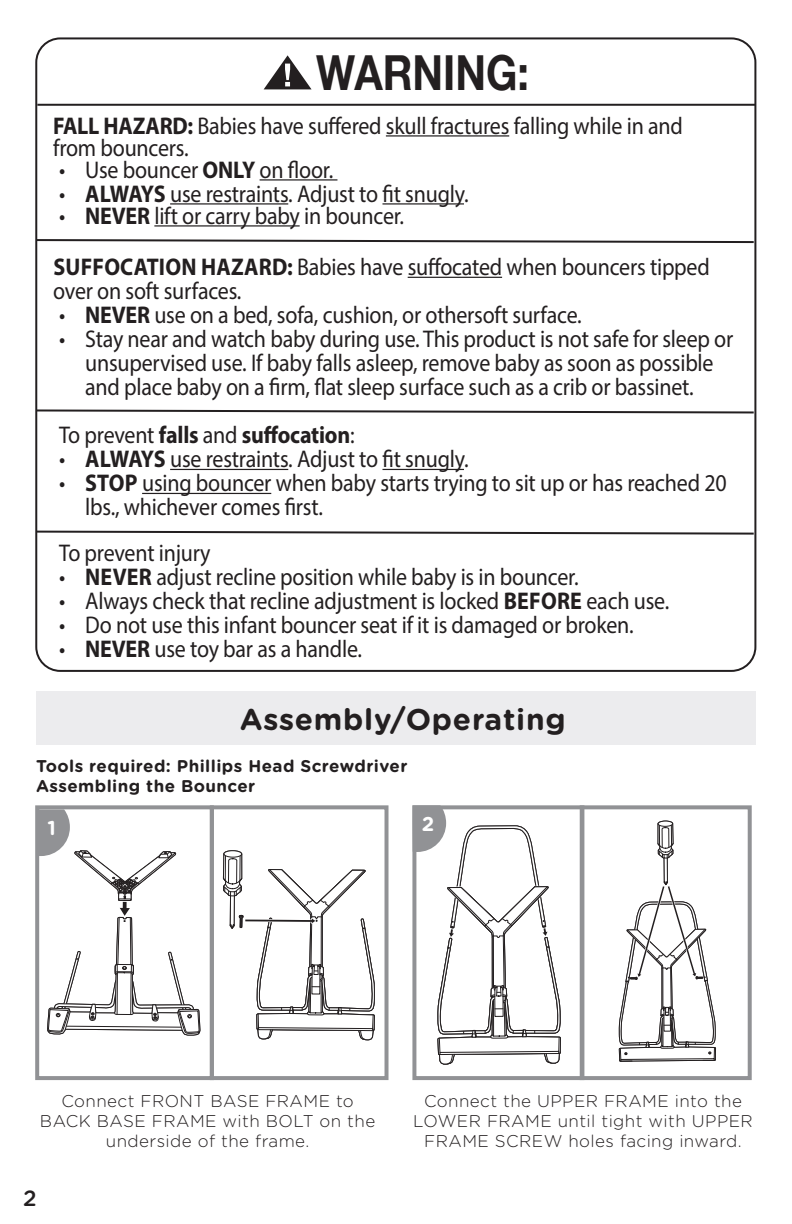
<style>
.page{position:relative;width:792px;height:1224px;background:#fff}
.page>*{position:absolute;margin:0;border:0;box-sizing:border-box;transform-origin:0 0}
.t1{font:700 48.2px "Helvetica Neue";color:#231f20;scale:.86 1}
.t2{font:700 30px "Gotham Rounded";letter-spacing:.025em;color:#231f20}
.t3{font:24.2px/24px "Myriad Pro";letter-spacing:-.01em;color:#231f20;scale:.91 1}
.t4{font:700 24.2px "Myriad Pro";letter-spacing:-.01em;color:#231f20;scale:.91 1}
.t5{font:500 22px "Gotham Rounded";color:#231f20}
.t6{font:700 20px "Gotham Rounded";color:#fff}
.t7{font:300 17px/20px "Gotham Rounded";letter-spacing:.025em;color:#231f20;text-align:center}
.t8{font:700 17px/20px "Gotham Rounded";letter-spacing:.025em;color:#231f20}
.s1{font-weight:700}
.s2{font-weight:400}
</style>
<div class="page">
<hr style="left:37px;top:104px;width:719px;height:2px;background:#231f20">
<svg style="left:264px;top:55px;width:48px;height:34px"></svg>
<hr style="left:408px;top:277px;width:94px;height:1px;background:#231f20">
<hr style="left:386px;top:135px;width:123px;height:2px;background:#231f20">
<hr style="left:260px;top:179px;width:77px;height:2px;background:#231f20">
<hr style="left:170px;top:203px;width:118px;height:2px;background:#231f20">
<hr style="left:382px;top:203px;width:82px;height:2px;background:#231f20">
<hr style="left:154px;top:225px;width:146px;height:2px;background:#231f20">
<hr style="left:170px;top:469px;width:118px;height:1px;background:#231f20">
<hr style="left:382px;top:469px;width:82px;height:1px;background:#231f20">
<hr style="left:142px;top:493px;width:129px;height:1px;background:#231f20">
<div style="left:36px;top:692px;width:720px;height:53px;background:#ececee"></div>
<div style="left:35px;top:805px;width:179px;height:275px;border:4px solid #919295"></div>
<svg style="left:222px;top:850px;width:153px;height:191px"></svg>
<div style="left:210px;top:805px;width:179px;height:275px;border:4px solid #919295"></div>
<svg style="left:36px;top:809px;width:166px;height:228px"></svg>
<div style="left:412px;top:805px;width:172px;height:275px;border:4px solid #919295"></div>
<svg style="left:412px;top:805px;width:151px;height:261px"></svg>
<svg style="left:618px;top:820px;width:98px;height:242px"></svg>
<div style="left:580px;top:805px;width:172px;height:275px;border:4px solid #919295"></div>
<svg style="left:35px;top:238px;width:721px;height:6px"></svg>
<svg style="left:35px;top:408px;width:721px;height:6px"></svg>
<svg style="left:35px;top:530px;width:721px;height:6px"></svg>
<h1 class="t1" style="left:316px;top:35px;width:249px">WARNING:</h1>
<p class="t3" style="left:53px;top:114px;width:694px;line-height:22px"><span class="s1">FALL HAZARD:</span> Babies have suffered skull fractures falling while in and from bouncers.</p>
<p class="t3" style="left:59px;top:157px;width:303px">• Use bouncer <span class="s1">ONLY</span> on floor.</p>
<p class="t3" style="left:59px;top:181px;width:451px">• <span class="s1">ALWAYS</span> use restraints. Adjust to fit snugly.</p>
<p class="t3" style="left:59px;top:203px;width:381px">• <span class="s1">NEVER</span> lift or carry baby in bouncer.</p>
<p class="t3" style="left:53px;top:254px;width:723px"><span class="s1">SUFFOCATION HAZARD:</span> Babies have suffocated when bouncers tipped over on soft surfaces.</p>
<p class="t3" style="left:59px;top:302px;width:576px">• <span class="s1">NEVER</span> use on a bed, sofa, cushion, or othersoft surface.</p>
<p class="t3" style="left:59px;top:326px;width:742px;text-align:center">• Stay near and watch baby during use. This product is not safe for sleep or unsupervised use. If baby falls asleep, remove baby as soon as possible<br>and place baby on a firm, flat sleep surface such as a crib or bassinet.</p>
<p class="t4" style="left:59px;top:419px;width:326px"><span class="s2">To prevent</span> falls <span class="s2">and</span> suffocation<span class="s2">:</span></p>
<p class="t3" style="left:59px;top:447px;width:451px">• <span class="s1">ALWAYS</span> use restraints. Adjust to fit snugly.</p>
<p class="t3" style="left:85px;top:471px;width:706px;text-indent:-26px">• <span class="s1">STOP</span> using bouncer when baby starts trying to sit up or has reached 20 lbs., whichever comes first.</p>
<p class="t3" style="left:59px;top:541px;width:168px">To prevent injury</p>
<p class="t3" style="left:59px;top:565px;width:572px">• <span class="s1">NEVER</span> adjust recline position while baby is in bouncer.</p>
<p class="t3" style="left:59px;top:589px;width:672px">• Always check that recline adjustment is locked <span class="s1">BEFORE</span> each use.</p>
<p class="t3" style="left:59px;top:613px;width:633px">• Do not use this infant bouncer seat if it is damaged or broken.</p>
<p class="t3" style="left:59px;top:637px;width:334px">• <span class="s1">NEVER</span> use toy bar as a handle.</p>
<p class="t2" style="left:240px;top:697px;width:327px">Assembly/Operating</p>
<p class="t8" style="left:36px;top:755px;width:373px">Tools required: Phillips Head Screwdriver<br>Assembling the Bouncer</p>
<p class="t6" style="left:48px;top:813px;width:10px">1</p>
<p class="t6" style="left:422px;top:809px;width:14px">2</p>
<p class="t7" style="left:40px;top:1090px;width:337px">Connect FRONT BASE FRAME to<br>BACK BASE FRAME with BOLT on the underside of the frame.</p>
<p class="t5" style="left:23px;top:1182px;width:15px">2</p>
<p class="t7" style="left:413px;top:1090px;width:341px">Connect the UPPER FRAME into the<br>LOWER FRAME until tight with UPPER<br>FRAME SCREW holes facing inward.</p>
</div>
